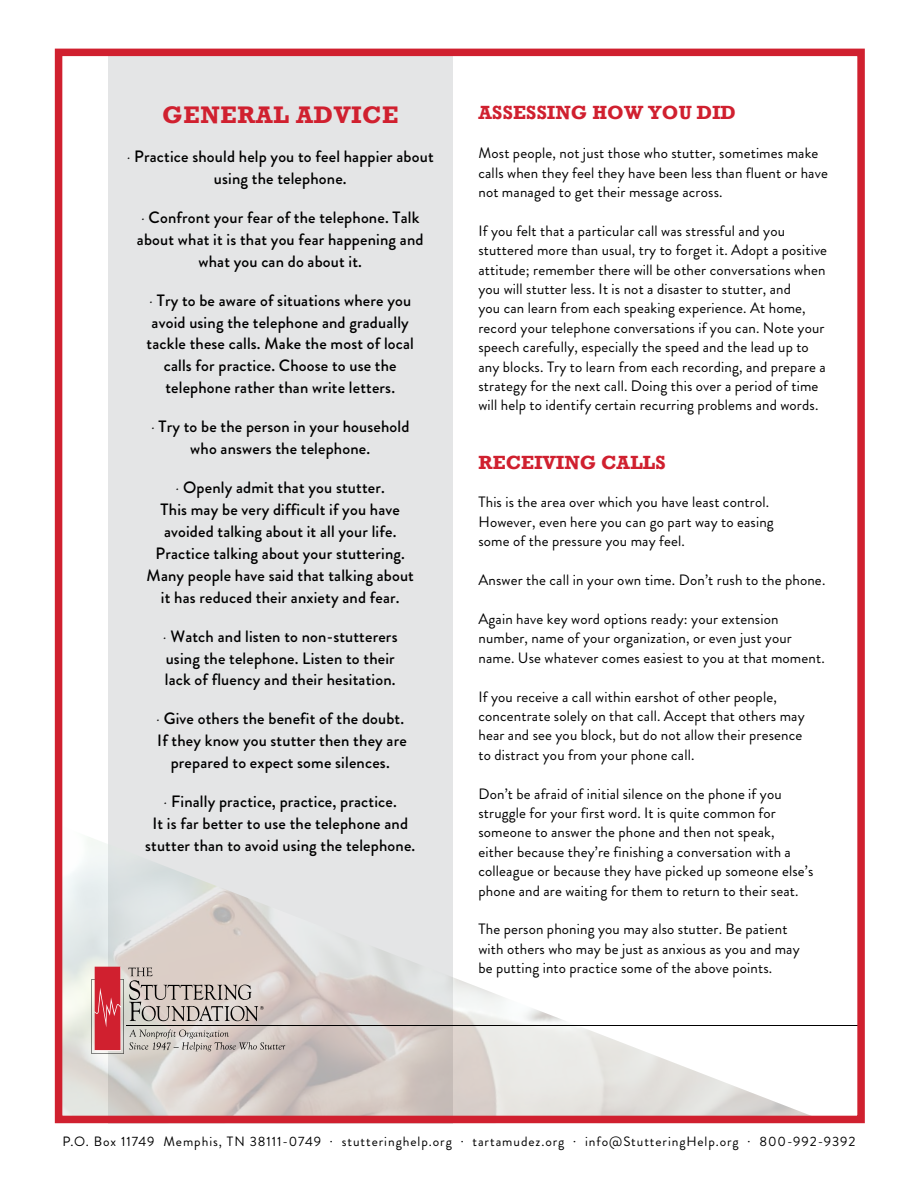
<style>
.page{position:relative;width:918px;height:1188px;background:#fff}
.page>*{position:absolute;margin:0;border:0;box-sizing:border-box;transform-origin:0 0}
.Body_Copy{font:700 22.5px "Rockwell";letter-spacing:.03em;color:#d0202f}
.t1{font:700 17.85px "Rockwell";letter-spacing:.01em;color:#d0202f}
.Body_Copy-2{font:500 16.35px/21.9px "Brandon Grotesque";letter-spacing:.01em;color:#000;text-align:center}
.t2{font:15px/19.4px "Brandon Grotesque";letter-spacing:.01em;color:#000}
.t3{font:13.5px "Brandon Grotesque";letter-spacing:.07em;color:#000}
.s1{font-family:"Goudy Old Style T";font-weight:400;font-style:italic}
</style>
<div class="page">
<div style="left:108px;top:51px;width:345px;height:1072px;background:#e4e5e6"></div>
<img style="left:64px;top:837px;width:767px;height:277px">
<hr style="left:127px;top:1026px;width:731px;height:1px;background:#000">
<svg style="left:91px;top:967px;width:194px;height:87px;background:#c4a7a4"></svg>
<div style="left:55px;top:49px;width:810px;height:1074px;border:8px solid #d0202f"></div>
<p class="Body_Copy" style="left:162px;top:100px;width:238px">GENERAL ADVICE</p>
<p class="Body_Copy-2" style="left:127px;top:146px;width:308px"><span class="s1">∙</span> Practice should help you to feel happier about using the telephone.</p>
<p class="Body_Copy-2" style="left:137px;top:207px;width:288px"><span class="s1">∙</span> Confront your fear of the telephone. Talk about what it is that you fear happening and what you can do about it.</p>
<p class="Body_Copy-2" style="left:147px;top:289px;width:269px"><span class="s1">∙</span> Try to be aware of situations where you avoid using the telephone and gradually tackle these calls. Make the most of local calls for practice. Choose to use the telephone rather than write letters.</p>
<p class="Body_Copy-2" style="left:151px;top:416px;width:260px"><span class="s1">∙</span> Try to be the person in your household who answers the telephone.</p>
<p class="Body_Copy-2" style="left:147px;top:477px;width:269px"><span class="s1">∙</span> Openly admit that you stutter.<br>This may be very difficult if you have avoided talking about it all your life.<br>Practice talking about your stuttering.<br>Many people have said that talking about it has reduced their anxiety and fear.</p>
<p class="Body_Copy-2" style="left:163px;top:625px;width:236px;text-align:left"><span class="s1">∙</span> Watch and listen to non-stutterers using the telephone. Listen to their lack of fluency and their hesitation.</p>
<p class="Body_Copy-2" style="left:156px;top:708px;width:252px"><span class="s1">∙</span> Give others the benefit of the doubt.<br>If they know you stutter then they are prepared to expect some silences.</p>
<p class="Body_Copy-2" style="left:145px;top:791px;width:272px"><span class="s1">∙</span> Finally practice, practice, practice.<br>It is far better to use the telephone and stutter than to avoid using the telephone.</p>
<p class="t1" style="left:478px;top:101px;width:259px">ASSESSING HOW YOU DID</p>
<p class="t2" style="left:478px;top:144px;width:351px">Most people, not just those who stutter, sometimes make calls when they feel they have been less than fluent or have not managed to get their message across.</p>
<p class="t2" style="left:478px;top:221px;width:350px">If you felt that a particular call was stressful and you stuttered more than usual, try to forget it. Adopt a positive attitude; remember there will be other conversations when you will stutter less. It is not a disaster to stutter, and<br>you can learn from each speaking experience. At home, record your telephone conversations if you can. Note your speech carefully, especially the speed and the lead up to any blocks. Try to learn from each recording, and prepare a strategy for the next call. Doing this over a period of time will help to identify certain recurring problems and words.</p>
<p class="t1" style="left:478px;top:451px;width:189px">RECEIVING CALLS</p>
<p class="t2" style="left:478px;top:493px;width:297px">This is the area over which you have least control.<br>However, even here you can go part way to easing some of the pressure you may feel.</p>
<p class="t2" style="left:478px;top:571px;width:348px">Answer the call in your own time. Don’t rush to the phone.</p>
<p class="t2" style="left:478px;top:609px;width:348px">Again have key word options ready: your extension number, name of your organization, or even just your name. Use whatever comes easiest to you at that moment.</p>
<p class="t2" style="left:478px;top:687px;width:328px">If you receive a call within earshot of other people, concentrate solely on that call. Accept that others may hear and see you block, but do not allow their presence to distract you from your phone call.</p>
<p class="t2" style="left:478px;top:784px;width:337px">Don’t be afraid of initial silence on the phone if you struggle for your first word. It is quite common for someone to answer the phone and then not speak, either because they’re finishing a conversation with a colleague or because they have picked up someone else’s phone and are waiting for them to return to their seat.</p>
<p class="t2" style="left:478px;top:920px;width:323px">The person phoning you may also stutter. Be patient with others who may be just as anxious as you and may be putting into practice some of the above points.</p>
<p class="t3" style="left:62px;top:1132px;width:795px">P.O. Box 11749 Memphis, TN 38111-0749 ˙ stutteringhelp.org ˙ tartamudez.org ˙ info@StutteringHelp.org ˙ 800-992-9392</p>
</div>
